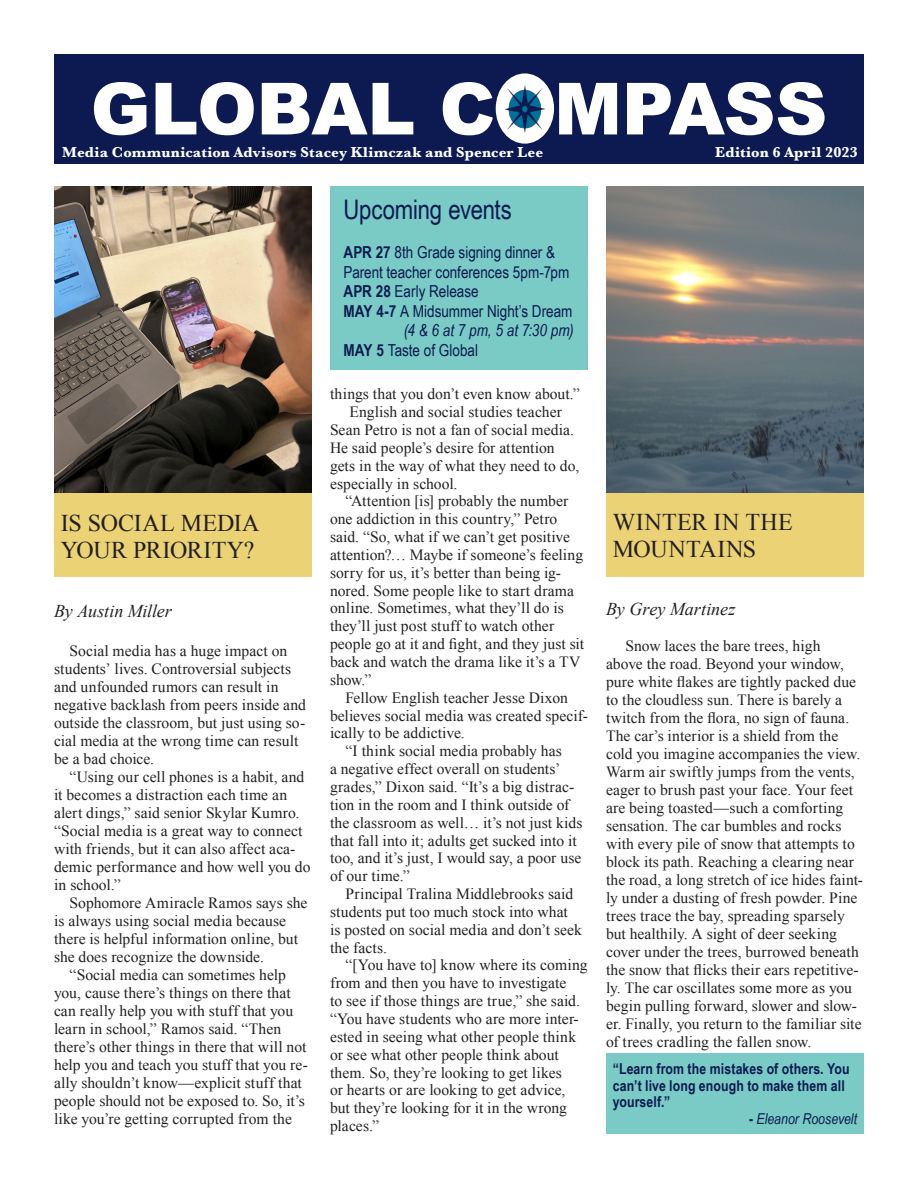
<style>
.page{position:relative;width:918px;height:1188px;background:#fff}
.page>*{position:absolute;margin:0;border:0;box-sizing:border-box;transform-origin:0 0}
.t1{font:900 72px "Arial";letter-spacing:-.01em;color:#fff}
.t2{font:27px "Arial Narrow";letter-spacing:-.005em;color:#0c1a51}
.t3{font:24px/27px "Times New Roman";letter-spacing:.01em;color:#231f20}
.t4{font:italic 18px "Times New Roman";letter-spacing:-.005em;color:#231f20}
.t5{font:16.5px "Arial Narrow";color:#0c1a51}
.t6{font:italic 16.5px "Arial Narrow";color:#0c1a51}
.t7{font:15.6px/18px "Times New Roman";letter-spacing:.005em;color:#231f20}
.t8{font:700 15px/16.5px "Arial Narrow";letter-spacing:.01em;color:#0c1a51}
.t9{font:700 15px "Baskerville";letter-spacing:.01em;color:#fff}
.t10{font:italic 15px "Arial Narrow";color:#0c1a51}
.s1{font-weight:700}
.s2{font-weight:700;font-style:normal}
</style>
<div class="page">
<div style="left:54px;top:54px;width:810px;height:110px;background:#0c1a51"></div>
<img style="left:496px;top:73px;width:58px;height:71px">
<div style="left:54px;top:493px;width:258px;height:83px;background:#ead275"></div>
<img style="left:54px;top:186px;width:258px;height:306px">
<img style="left:606px;top:186px;width:258px;height:307px">
<div style="left:606px;top:493px;width:258px;height:83px;background:#ead275"></div>
<div style="left:330px;top:186px;width:257px;height:183px;background:#7acbc6"></div>
<div style="left:606px;top:1053px;width:258px;height:81px;background:#7acbc6"></div>
<p class="t1" style="left:91px;top:56px;width:738px">GLOBAL COMPASS</p>
<p class="t9" style="left:715px;top:142px;width:144px">Edition 6 April 2023</p>
<p class="t9" style="left:62px;top:142px;width:483px">Media Communication Advisors Stacey Klimczak and Spencer Lee</p>
<p class="t2" style="left:344px;top:190px;width:170px">Upcoming events</p>
<p class="t5" style="left:344px;top:240px;width:213px"><span class="s1">APR 27</span> 8th Grade signing dinner &amp;</p>
<p class="t5" style="left:344px;top:260px;width:227px">Parent teacher conferences 5pm-7pm</p>
<p class="t5" style="left:344px;top:279px;width:137px"><span class="s1">APR 28</span> Early Release</p>
<p class="t5" style="left:344px;top:299px;width:230px"><span class="s1">MAY 4-7</span> A Midsummer Night’s Dream</p>
<p class="t6" style="left:404px;top:319px;width:172px">(4 &amp; 6 at 7 pm, 5 at 7:30 pm)</p>
<p class="t5" style="left:344px;top:338px;width:136px"><span class="s1">MAY 5</span> Taste of Global</p>
<p class="t7" style="left:330px;top:385px;width:251px">things that you don’t even know about.”</p>
<p class="t7" style="left:330px;top:403px;width:251px;text-indent:20px">English and social studies teacher Sean Petro is not a fan of social media.<br>He said people’s desire for attention gets in the way of what they need to do, especially in school.</p>
<p class="t7" style="left:330px;top:492px;width:256px;text-indent:16px">“Attention [is] probably the number one addiction in this country,” Petro said. “So, what if we can’t get positive attention?… Maybe if someone’s feeling sorry for us, it’s better than being ig&shy;nored. Some people like to start drama online. Sometimes, what they’ll do is they’ll just post stuff to watch other people go at it and fight, and they just sit back and watch the drama like it’s a TV show.”</p>
<p class="t7" style="left:330px;top:688px;width:259px;text-indent:16px">Fellow English teacher Jesse Dixon believes social media was created specif&shy;ically to be addictive.</p>
<p class="t7" style="left:330px;top:742px;width:254px;text-indent:16px">“I think social media probably has<br>a negative effect overall on students’ grades,” Dixon said. “It’s a big distrac&shy;tion in the room and I think outside of the classroom as well… it’s not just kids that fall into it; adults get sucked into it too, and it’s just, I would say, a poor use of our time.”</p>
<p class="t7" style="left:330px;top:885px;width:253px;text-indent:16px">Principal Tralina Middlebrooks said students put too much stock into what is posted on social media and don’t seek the facts.</p>
<p class="t7" style="left:330px;top:956px;width:259px;text-indent:16px">“[You have to] know where its coming from and then you have to investigate<br>to see if those things are true,” she said. “You have students who are more inter&shy;ested in seeing what other people think or see what other people think about them. So, they’re looking to get likes<br>or hearts or are looking to get advice, but they’re looking for it in the wrong places.”</p>
<p class="t3" style="left:61px;top:509px;width:200px">IS SOCIAL MEDIA<br>YOUR PRIORITY?</p>
<p class="t3" style="left:613px;top:508px;width:182px">WINTER IN THE<br>MOUNTAINS</p>
<p class="t4" style="left:606px;top:597px;width:131px">By Grey Martinez</p>
<p class="t7" style="left:606px;top:636px;width:259px;text-indent:20px">Snow laces the bare trees, high<br>above the road. Beyond your window, pure white flakes are tightly packed due to the cloudless sun. There is barely a twitch from the flora, no sign of fauna.<br>The car’s interior is a shield from the cold you imagine accompanies the view.<br>Warm air swiftly jumps from the vents, eager to brush past your face. Your feet are being toasted—such a comforting sensation. The car bumbles and rocks with every pile of snow that attempts to block its path. Reaching a clearing near the road, a long stretch of ice hides faint&shy;ly under a dusting of fresh powder. Pine trees trace the bay, spreading sparsely but healthily. A sight of deer seeking cover under the trees, burrowed beneath the snow that flicks their ears repetitive&shy;ly. The car oscillates some more as you begin pulling forward, slower and slow&shy;er. Finally, you return to the familiar site of trees cradling the fallen snow.</p>
<p class="t4" style="left:54px;top:598px;width:119px">By Austin Miller</p>
<p class="t7" style="left:54px;top:641px;width:253px;text-indent:16px">Social media has a huge impact on students’ lives. Controversial subjects and unfounded rumors can result in negative backlash from peers inside and outside the classroom, but just using so&shy;cial media at the wrong time can result be a bad choice.</p>
<p class="t7" style="left:54px;top:767px;width:258px;text-indent:16px">“Using our cell phones is a habit, and it becomes a distraction each time an alert dings,” said senior Skylar Kumro. “Social media is a great way to connect with friends, but it can also affect aca&shy;demic performance and how well you do in school.”</p>
<p class="t7" style="left:54px;top:893px;width:255px;text-indent:16px">Sophomore Amiracle Ramos says she is always using social media because there is helpful information online, but she does recognize the downside.</p>
<p class="t7" style="left:54px;top:965px;width:255px;text-indent:16px">“Social media can sometimes help you, cause there’s things on there that can really help you with stuff that you learn in school,” Ramos said. “Then there’s other things in there that will not help you and teach you stuff that you re&shy;ally shouldn’t know—explicit stuff that people should not be exposed to. So, it’s like you’re getting corrupted from the</p>
<p class="t8" style="left:613px;top:1060px;width:238px">“Learn from the mistakes of others. You can’t live long enough to make them all yourself.”</p>
<p class="t10" style="left:749px;top:1108px;width:110px"><span class="s2">-</span> Eleanor Roosevelt</p>
</div>
